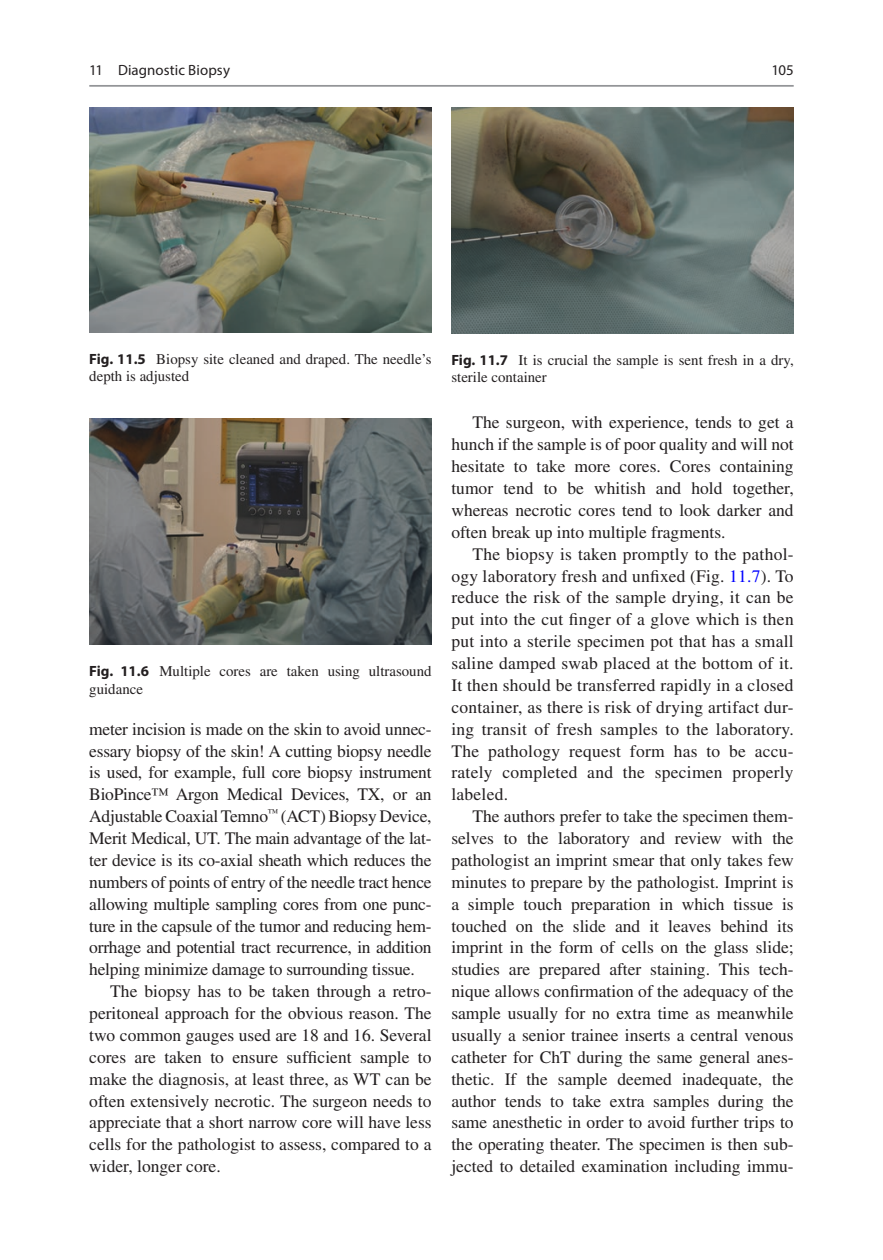
<style>
.page{position:relative;width:883px;height:1260px;background:#fff}
.page>*{position:absolute;margin:0;border:0;box-sizing:border-box;transform-origin:0 0}
.Text{font:17.5px/21.9px "Times LT Std";color:#231f20;text-align:justify}
.t1{font:14.88px/17.5px "Times LT Std";color:#231f20}
.t2{font:14.88px "Myriad Pro";letter-spacing:.005em;color:#231f20}
.s1{font-family:"Myriad Pro";font-weight:700}
.s2{color:#00f}
</style>
<div class="page">
<img style="left:90px;top:107px;width:341px;height:226px">
<img style="left:90px;top:419px;width:341px;height:226px">
<img style="left:452px;top:107px;width:341px;height:226px">
<hr style="left:89px;top:85px;width:705px;height:2px;background:#939598">
<p class="t2" style="left:89px;top:61px;width:142px">11 Diagnostic Biopsy</p>
<p class="t2" style="left:771px;top:61px;width:24px">105</p>
<p class="t1" style="left:89px;top:350px;width:344px"><span class="s1">Fig. 11.5</span> Biopsy site cleaned and draped. The needle’s depth is adjusted</p>
<p class="t1" style="left:89px;top:662px;width:344px"><span class="s1">Fig. 11.6</span> Multiple cores are taken using ultrasound guidance</p>
<p class="Text" style="left:89px;top:718px;width:344px">meter incision is made on the skin to avoid unnec&shy;essary biopsy of the skin! A cutting biopsy needle is used, for example, full core biopsy instrument BioPince™ Argon Medical Devices, TX, or an Adjustable Coaxial Temno<sup>™</sup> (ACT) Biopsy Device, Merit Medical, UT. The main advantage of the lat&shy;ter device is its co-axial sheath which reduces the numbers of points of entry of the needle tract hence allowing multiple sampling cores from one punc&shy;ture in the capsule of the tumor and reducing hem&shy;orrhage and potential tract recurrence, in addition helping minimize damage to surrounding tissue.</p>
<p class="Text" style="left:89px;top:980px;width:344px;text-indent:21px">The biopsy has to be taken through a retro&shy;peritoneal approach for the obvious reason. The two common gauges used are 18 and 16. Several cores are taken to ensure sufficient sample to make the diagnosis, at least three, as WT can be often extensively necrotic. The surgeon needs to appreciate that a short narrow core will have less cells for the pathologist to assess, compared to a wider, longer core.</p>
<p class="t1" style="left:451px;top:351px;width:344px"><span class="s1">Fig. 11.7</span> It is crucial the sample is sent fresh in a dry, sterile container</p>
<p class="Text" style="left:451px;top:412px;width:344px;text-indent:21px">The surgeon, with experience, tends to get a hunch if the sample is of poor quality and will not hesitate to take more cores. Cores containing tumor tend to be whitish and hold together, whereas necrotic cores tend to look darker and often break up into multiple fragments.</p>
<p class="Text" style="left:451px;top:543px;width:344px;text-indent:21px">The biopsy is taken promptly to the pathol&shy;ogy laboratory fresh and unfixed (Fig. <span class="s2">11.7</span>). To reduce the risk of the sample drying, it can be put into the cut finger of a glove which is then put into a sterile specimen pot that has a small saline damped swab placed at the bottom of it.<br>It then should be transferred rapidly in a closed container, as there is risk of drying artifact dur&shy;ing transit of fresh samples to the laboratory.<br>The pathology request form has to be accu&shy;rately completed and the specimen properly labeled.</p>
<p class="Text" style="left:451px;top:805px;width:344px;text-indent:21px">The authors prefer to take the specimen them&shy;selves to the laboratory and review with the pathologist an imprint smear that only takes few minutes to prepare by the pathologist. Imprint is a simple touch preparation in which tissue is touched on the slide and it leaves behind its imprint in the form of cells on the glass slide; studies are prepared after staining. This tech&shy;nique allows confirmation of the adequacy of the sample usually for no extra time as meanwhile usually a senior trainee inserts a central venous catheter for ChT during the same general anes&shy;thetic. If the sample deemed inadequate, the author tends to take extra samples during the same anesthetic in order to avoid further trips to the operating theater. The specimen is then sub&shy;jected to detailed examination including immu-</p>
</div>
